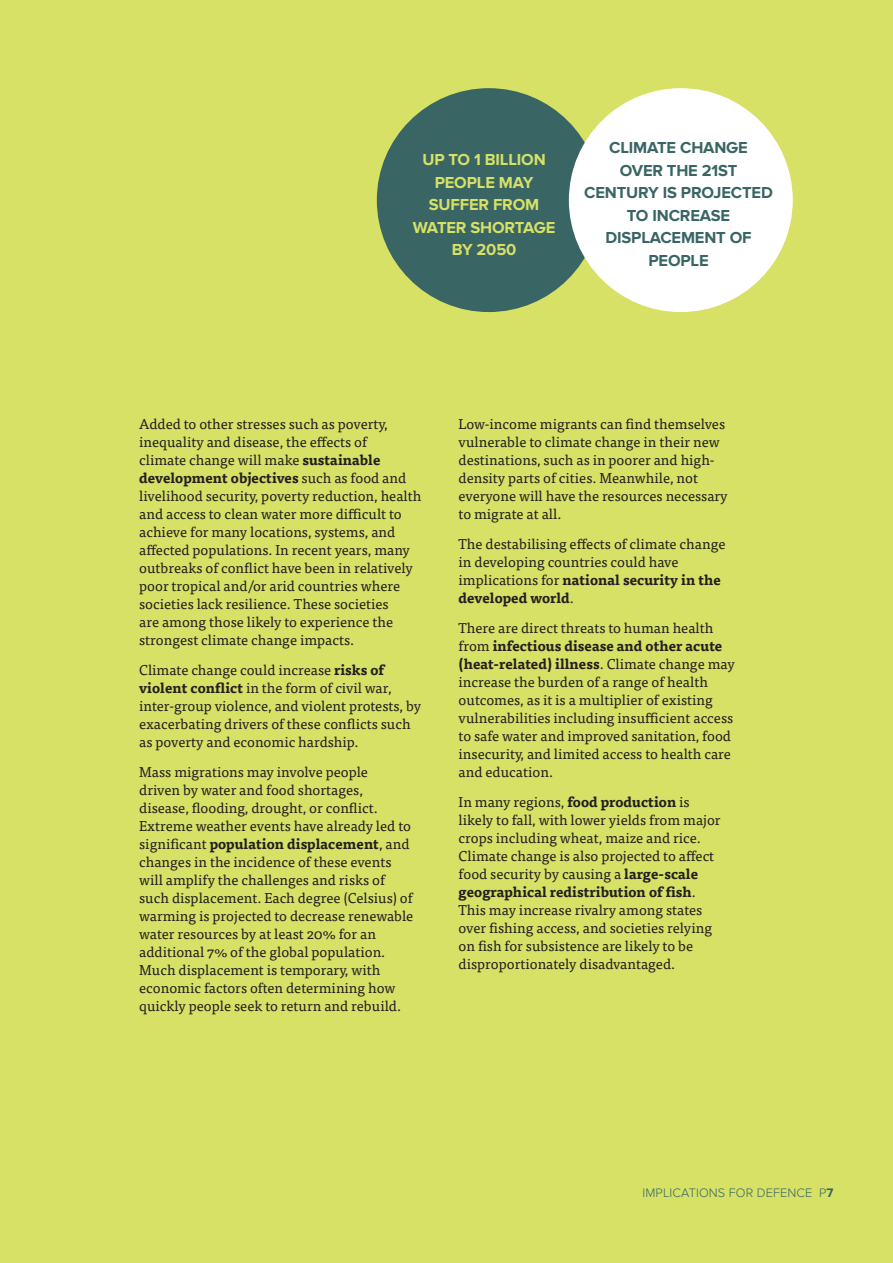
<style>
.page{position:relative;width:893px;height:1263px;background:#d6e166}
.page>*{position:absolute;margin:0;border:0;box-sizing:border-box;transform-origin:0 0}
.t1{font:700 16.5px/22.5px "Proxima Nova";letter-spacing:-.01em;color:#396564;text-align:center}
.t2{font:700 16.5px/22.5px "Proxima Nova";letter-spacing:-.01em;color:#d6e166;text-align:center}
.t3{font:14.25px/18px "Tisa Pro";color:#231f20}
.t4{font:300 12.75px "Proxima Nova";letter-spacing:.01em;color:#396564}
.s1{font-weight:700}
</style>
<div class="page">
<div style="left:377px;top:88px;width:224px;height:224px;background:#396564;border-radius:50%"></div>
<div style="left:569px;top:88px;width:224px;height:224px;background:#fff;border-radius:50%"></div>
<p class="t2" style="left:413px;top:149px;width:144px">UP TO 1 BILLION<br>PEOPLE MAY<br>SUFFER FROM<br>WATER SHORTAGE<br>BY 2050</p>
<p class="t1" style="left:584px;top:137px;width:190px">CLIMATE CHANGE<br>OVER THE 21ST<br>CENTURY IS PROJECTED<br>TO INCREASE<br>DISPLACEMENT OF<br>PEOPLE</p>
<p class="t3" style="left:139px;top:414px;width:284px">Added to other stresses such as poverty, inequality and disease, the effects of<br>climate change will make <span class="s1">sustainable development objectives</span> such as food and livelihood security, poverty reduction, health and access to clean water more difficult to achieve for many locations, systems, and affected populations. In recent years, many outbreaks of conflict have been in relatively poor tropical and/or arid countries where societies lack resilience. These societies<br>are among those likely to experience the strongest climate change impacts.</p>
<p class="t3" style="left:139px;top:660px;width:283px">Climate change could increase <span class="s1">risks of violent conflict</span> in the form of civil war, inter-group violence, and violent protests, by exacerbating drivers of these conflicts such as poverty and economic hardship.</p>
<p class="t3" style="left:139px;top:762px;width:276px">Mass migrations may involve people<br>driven by water and food shortages, disease, flooding, drought, or conflict.<br>Extreme weather events have already led to significant <span class="s1">population displacement</span>, and changes in the incidence of these events will amplify the challenges and risks of such displacement. Each degree (Celsius) of warming is projected to decrease renewable water resources by at least 20% for an additional 7% of the global population.<br>Much displacement is temporary, with economic factors often determining how quickly people seek to return and rebuild.</p>
<p class="t3" style="left:459px;top:414px;width:271px">Low-income migrants can find themselves vulnerable to climate change in their new destinations, such as in poorer and high&shy;density parts of cities. Meanwhile, not everyone will have the resources necessary to migrate at all.</p>
<p class="t3" style="left:459px;top:534px;width:268px">The destabilising effects of climate change in developing countries could have implications for <span class="s1">national security in the developed world</span>.</p>
<p class="t3" style="left:459px;top:618px;width:278px">There are direct threats to human health from <span class="s1">infectious disease and other acute (heat-related) illness</span>. Climate change may increase the burden of a range of health outcomes, as it is a multiplier of existing vulnerabilities including insufficient access to safe water and improved sanitation, food insecurity, and limited access to health care and education.</p>
<p class="t3" style="left:459px;top:792px;width:264px">In many regions, <span class="s1">food production</span> is likely to fall, with lower yields from major crops including wheat, maize and rice.<br>Climate change is also projected to affect food security by causing a <span class="s1">large-scale geographical redistribution of fish</span>.<br>This may increase rivalry among states over fishing access, and societies relying on fish for subsistence are likely to be disproportionately disadvantaged.</p>
<p class="t4" style="left:642px;top:1185px;width:193px">IMPLICATIONS FOR DEFENCE P<span class="s1">7</span></p>
</div>
